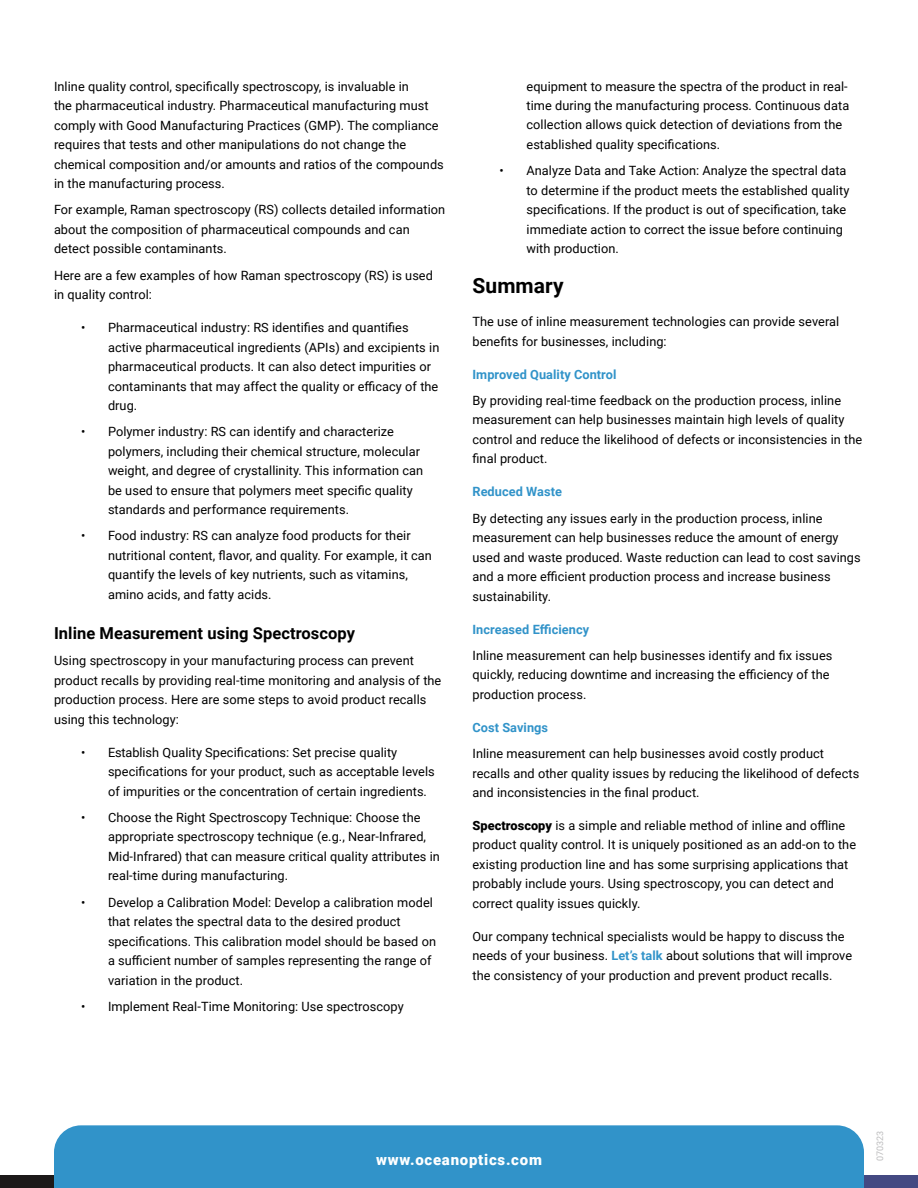
<style>
.page{position:relative;width:918px;height:1188px;background:#fff}
.page>*{position:absolute;margin:0;border:0;box-sizing:border-box;transform-origin:0 0}
.t1{font:700 21px "Roboto";letter-spacing:.005em;color:#000}
.t2{font:700 16.5px "Roboto";letter-spacing:.005em;color:#000}
.t3{font:900 15px "Roboto";letter-spacing:.05em;color:#fff}
.t4{font:12.75px/19.5px "Roboto";letter-spacing:.005em;color:#000}
.t5{font:700 12.75px "Roboto";letter-spacing:.005em;color:#3193c9}
.t6{font:9px "Roboto";color:#bdbdbe}
.s1{font-weight:900}
.s2{font-weight:700;color:#3193c9}
</style>
<div class="page">
<div style="left:0;top:1175px;width:918px;height:13px;background:#1c1919"></div>
<div style="left:694px;top:1175px;width:224px;height:13px;background:#444982"></div>
<div style="left:54px;top:1125px;width:810px;height:63px;background:#3193c9"></div>
<p class="t4" style="left:54px;top:76px;width:391px">Inline quality control, specifically spectroscopy, is invaluable in<br>the pharmaceutical industry. Pharmaceutical manufacturing must comply with Good Manufacturing Practices (GMP). The compliance requires that tests and other manipulations do not change the chemical composition and/or amounts and ratios of the compounds in the manufacturing process.</p>
<p class="t4" style="left:54px;top:200px;width:393px">For example, Raman spectroscopy (RS) collects detailed information about the composition of pharmaceutical compounds and can detect possible contaminants.</p>
<p class="t4" style="left:54px;top:265px;width:381px">Here are a few examples of how Raman spectroscopy (RS) is used in quality control:</p>
<p class="t4" style="left:108px;top:317px;width:333px;text-indent:-27px">• Pharmaceutical industry: RS identifies and quantifies active pharmaceutical ingredients (APIs) and excipients in pharmaceutical products. It can also detect impurities or contaminants that may affect the quality or efficacy of the drug.</p>
<p class="t4" style="left:108px;top:421px;width:317px;text-indent:-27px">• Polymer industry: RS can identify and characterize polymers, including their chemical structure, molecular weight, and degree of crystallinity. This information can be used to ensure that polymers meet specific quality standards and performance requirements.</p>
<p class="t4" style="left:108px;top:526px;width:325px;text-indent:-27px">• Food industry: RS can analyze food products for their nutritional content, flavor, and quality. For example, it can quantify the levels of key nutrients, such as vitamins, amino acids, and fatty acids.</p>
<p class="t2" style="left:54px;top:621px;width:303px">Inline Measurement using Spectroscopy</p>
<p class="t4" style="left:54px;top:650px;width:389px">Using spectroscopy in your manufacturing process can prevent product recalls by providing real-time monitoring and analysis of the production process. Here are some steps to avoid product recalls using this technology:</p>
<p class="t4" style="left:108px;top:742px;width:328px;text-indent:-27px">• Establish Quality Specifications: Set precise quality specifications for your product, such as acceptable levels of impurities or the concentration of certain ingredients.</p>
<p class="t4" style="left:108px;top:807px;width:333px;text-indent:-27px">• Choose the Right Spectroscopy Technique: Choose the appropriate spectroscopy technique (e.g., Near-Infrared, Mid-Infrared) that can measure critical quality attributes in real-time during manufacturing.</p>
<p class="t4" style="left:108px;top:892px;width:330px;text-indent:-27px">• Develop a Calibration Model: Develop a calibration model that relates the spectral data to the desired product specifications. This calibration model should be based on a sufficient number of samples representing the range of variation in the product.</p>
<p class="t4" style="left:81px;top:996px;width:324px">• Implement Real-Time Monitoring: Use spectroscopy</p>
<p class="t4" style="left:527px;top:76px;width:324px">equipment to measure the spectra of the product in real&shy;time during the manufacturing process. Continuous data collection allows quick detection of deviations from the established quality specifications.</p>
<p class="t4" style="left:527px;top:160px;width:324px;text-indent:-27px">• Analyze Data and Take Action: Analyze the spectral data to determine if the product meets the established quality specifications. If the product is out of specification, take immediate action to correct the issue before continuing with production.</p>
<h1 class="t1" style="left:472px;top:271px;width:93px">Summary</h1>
<p class="t4" style="left:472px;top:311px;width:368px">The use of inline measurement technologies can provide several benefits for businesses, including:</p>
<p class="t5" style="left:472px;top:365px;width:145px">Improved Quality Control</p>
<p class="t4" style="left:472px;top:390px;width:391px">By providing real-time feedback on the production process, inline measurement can help businesses maintain high levels of quality control and reduce the likelihood of defects or inconsistencies in the final product.</p>
<p class="t5" style="left:472px;top:483px;width:91px">Reduced Waste</p>
<p class="t4" style="left:472px;top:508px;width:390px">By detecting any issues early in the production process, inline measurement can help businesses reduce the amount of energy used and waste produced. Waste reduction can lead to cost savings and a more efficient production process and increase business sustainability.</p>
<p class="t5" style="left:472px;top:620px;width:118px">Increased Efficiency</p>
<p class="t4" style="left:472px;top:645px;width:361px">Inline measurement can help businesses identify and fix issues quickly, reducing downtime and increasing the efficiency of the production process.</p>
<p class="t5" style="left:472px;top:718px;width:77px">Cost Savings</p>
<p class="t4" style="left:472px;top:743px;width:388px">Inline measurement can help businesses avoid costly product recalls and other quality issues by reducing the likelihood of defects and inconsistencies in the final product.</p>
<p class="t4" style="left:472px;top:815px;width:385px"><span class="s1">Spectroscopy</span> is a simple and reliable method of inline and offline product quality control. It is uniquely positioned as an add-on to the existing production line and has some surprising applications that probably include yours. Using spectroscopy, you can detect and correct quality issues quickly.</p>
<p class="t4" style="left:472px;top:926px;width:381px">Our company technical specialists would be happy to discuss the needs of your business. <span class="s2">Let’s talk</span> about solutions that will improve the consistency of your production and prevent product recalls.</p>
<p class="t3" style="left:376px;top:1149px;width:167px">www.oceanoptics.com</p>
<p class="t6" style="left:874px;top:1161px;width:32px;rotate:-90deg">070323</p>
<p class="t6" style="left:874px;top:1156px;width:17px;rotate:-90deg">210</p>
</div>
